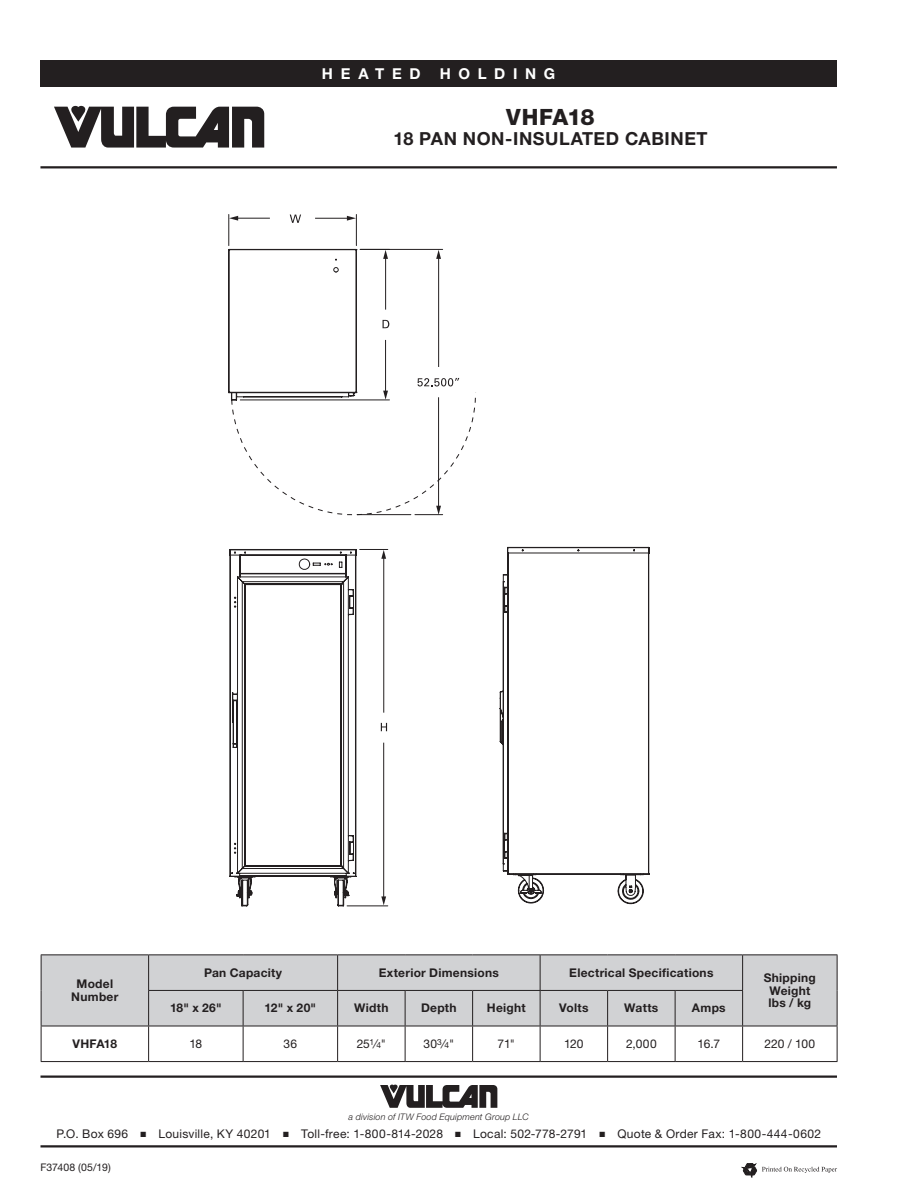
<style>
.page{position:relative;width:918px;height:1188px;background:#fff}
.page>*{position:absolute;margin:0;border:0;box-sizing:border-box;transform-origin:0 0}
.t1{font:800 22.5px "Helvetica Neue LT Std";letter-spacing:-.015em;color:#231f20}
.t2{font:700 18px "Helvetica Neue LT Std";letter-spacing:.03em;color:#231f20}
.t3{font:700 15px "Helvetica Neue LT Std";letter-spacing:.51em;color:#fff}
.t4{font:12px "Helvetica Neue LT Std";letter-spacing:.02em;color:#231f20}
.t5{font:700 12px/12.8px "Helvetica Neue LT Std";letter-spacing:.025em;color:#231f20;text-align:center}
.t6{font:10.5px "Helvetica Neue LT Std";letter-spacing:.005em;color:#231f20}
.t7{font:italic 300 9px "Helvetica Neue LT Std";letter-spacing:.02em;color:#231f20}
.s1{font-size:8.4px}
</style>
<div class="page">
<hr style="left:40px;top:1076px;width:797px;height:2px;background:#231f20">
<svg style="left:380px;top:1085px;width:117px;height:23px"></svg>
<hr style="left:40px;top:1145px;width:797px;height:3px;background:#231f20">
<div style="left:40px;top:60px;width:797px;height:27px;background:#231f20"></div>
<svg style="left:54px;top:106px;width:210px;height:42px"></svg>
<hr style="left:40px;top:166px;width:797px;height:2px;background:#231f20">
<svg style="left:742px;top:1163px;width:95px;height:15px"></svg>
<div style="left:42px;top:955px;width:795px;height:71px;background:#d1d2d4"></div>
<hr style="left:41px;top:954px;width:108px;height:1px;background:#231f20">
<hr style="left:41px;top:955px;width:1px;height:35px;background:#231f20">
<hr style="left:149px;top:954px;width:94px;height:1px;background:#231f20">
<hr style="left:243px;top:954px;width:95px;height:1px;background:#231f20">
<hr style="left:41px;top:990px;width:1px;height:36px;background:#231f20">
<hr style="left:148px;top:990px;width:95px;height:1px;background:#231f20">
<hr style="left:243px;top:990px;width:95px;height:1px;background:#231f20">
<hr style="left:148px;top:955px;width:1px;height:35px;background:#231f20">
<hr style="left:338px;top:954px;width:67px;height:1px;background:#231f20">
<hr style="left:337px;top:955px;width:1px;height:35px;background:#231f20">
<hr style="left:405px;top:954px;width:68px;height:1px;background:#231f20">
<hr style="left:473px;top:954px;width:67px;height:1px;background:#231f20">
<hr style="left:540px;top:954px;width:68px;height:1px;background:#231f20">
<hr style="left:540px;top:955px;width:1px;height:35px;background:#231f20">
<hr style="left:608px;top:954px;width:67px;height:1px;background:#231f20">
<hr style="left:675px;top:954px;width:68px;height:1px;background:#231f20">
<hr style="left:743px;top:954px;width:94px;height:1px;background:#231f20">
<hr style="left:742px;top:955px;width:1px;height:35px;background:#231f20">
<hr style="left:837px;top:955px;width:1px;height:35px;background:#231f20">
<hr style="left:837px;top:990px;width:1px;height:36px;background:#231f20">
<hr style="left:148px;top:991px;width:1px;height:35px;background:#231f20">
<hr style="left:243px;top:991px;width:1px;height:35px;background:#231f20">
<hr style="left:338px;top:990px;width:67px;height:1px;background:#231f20">
<hr style="left:337px;top:991px;width:1px;height:35px;background:#231f20">
<hr style="left:405px;top:990px;width:68px;height:1px;background:#231f20">
<hr style="left:405px;top:991px;width:1px;height:35px;background:#231f20">
<hr style="left:473px;top:990px;width:67px;height:1px;background:#231f20">
<hr style="left:472px;top:991px;width:1px;height:35px;background:#231f20">
<hr style="left:540px;top:990px;width:68px;height:1px;background:#231f20">
<hr style="left:540px;top:991px;width:1px;height:35px;background:#231f20">
<hr style="left:608px;top:990px;width:67px;height:1px;background:#231f20">
<hr style="left:607px;top:991px;width:1px;height:35px;background:#231f20">
<hr style="left:675px;top:990px;width:68px;height:1px;background:#231f20">
<hr style="left:675px;top:991px;width:1px;height:35px;background:#231f20">
<hr style="left:742px;top:991px;width:1px;height:35px;background:#231f20">
<hr style="left:41px;top:1026px;width:108px;height:1px;background:#231f20">
<hr style="left:41px;top:1026px;width:1px;height:35px;background:#231f20">
<hr style="left:149px;top:1026px;width:94px;height:1px;background:#231f20">
<hr style="left:148px;top:1026px;width:1px;height:35px;background:#231f20">
<hr style="left:243px;top:1026px;width:95px;height:1px;background:#231f20">
<hr style="left:243px;top:1026px;width:1px;height:35px;background:#231f20">
<hr style="left:338px;top:1026px;width:67px;height:1px;background:#231f20">
<hr style="left:337px;top:1026px;width:1px;height:35px;background:#231f20">
<hr style="left:405px;top:1026px;width:68px;height:1px;background:#231f20">
<hr style="left:405px;top:1026px;width:1px;height:35px;background:#231f20">
<hr style="left:473px;top:1026px;width:67px;height:1px;background:#231f20">
<hr style="left:472px;top:1026px;width:1px;height:35px;background:#231f20">
<hr style="left:540px;top:1026px;width:68px;height:1px;background:#231f20">
<hr style="left:540px;top:1026px;width:1px;height:35px;background:#231f20">
<hr style="left:608px;top:1026px;width:67px;height:1px;background:#231f20">
<hr style="left:607px;top:1026px;width:1px;height:35px;background:#231f20">
<hr style="left:675px;top:1026px;width:68px;height:1px;background:#231f20">
<hr style="left:675px;top:1026px;width:1px;height:35px;background:#231f20">
<hr style="left:743px;top:1026px;width:94px;height:1px;background:#231f20">
<hr style="left:742px;top:1026px;width:1px;height:35px;background:#231f20">
<hr style="left:837px;top:1026px;width:1px;height:35px;background:#231f20">
<hr style="left:41px;top:1061px;width:108px;height:1px;background:#231f20">
<hr style="left:149px;top:1061px;width:94px;height:1px;background:#231f20">
<hr style="left:243px;top:1061px;width:95px;height:1px;background:#231f20">
<hr style="left:338px;top:1061px;width:67px;height:1px;background:#231f20">
<hr style="left:405px;top:1061px;width:68px;height:1px;background:#231f20">
<hr style="left:473px;top:1061px;width:67px;height:1px;background:#231f20">
<hr style="left:540px;top:1061px;width:68px;height:1px;background:#231f20">
<hr style="left:608px;top:1061px;width:67px;height:1px;background:#231f20">
<hr style="left:675px;top:1061px;width:68px;height:1px;background:#231f20">
<hr style="left:743px;top:1061px;width:94px;height:1px;background:#231f20">
<svg style="left:229px;top:547px;width:421px;height:359px"></svg>
<svg style="left:228px;top:214px;width:215px;height:180px"></svg>
<svg style="left:383px;top:320px;width:6px;height:8px"></svg>
<svg style="left:290px;top:215px;width:11px;height:8px"></svg>
<svg style="left:381px;top:723px;width:6px;height:8px"></svg>
<hr style="left:383px;top:557px;width:1px;height:156px;background:#231f20">
<svg style="left:381px;top:550px;width:5px;height:9px"></svg>
<hr style="left:383px;top:743px;width:1px;height:155px;background:#231f20">
<svg style="left:381px;top:896px;width:5px;height:9px"></svg>
<hr style="left:385px;top:257px;width:1px;height:53px;background:#231f20">
<svg style="left:383px;top:250px;width:5px;height:9px"></svg>
<hr style="left:385px;top:340px;width:1px;height:52px;background:#231f20">
<hr style="left:237px;top:218px;width:33px;height:1px;background:#231f20">
<svg style="left:229px;top:216px;width:9px;height:5px"></svg>
<hr style="left:315px;top:218px;width:34px;height:1px;background:#231f20">
<svg style="left:347px;top:216px;width:9px;height:5px"></svg>
<hr style="left:438px;top:257px;width:1px;height:110px;background:#231f20">
<svg style="left:436px;top:250px;width:5px;height:9px"></svg>
<svg style="left:231px;top:378px;width:245px;height:138px"></svg>
<p class="t3" style="left:322px;top:64px;width:100px">HEATED</p>
<p class="t3" style="left:440px;top:64px;width:117px">HOLDING</p>
<h1 class="t1" style="left:506px;top:104px;width:90px">VHFA18</h1>
<h2 class="t2" style="left:394px;top:127px;width:316px">18 PAN NON-INSULATED CABINET</h2>
<p class="t5" style="left:71px;top:977px;width:49px">Model<br>Number</p>
<p class="t5" style="left:204px;top:966px;width:80px">Pan Capacity</p>
<p class="t5" style="left:379px;top:966px;width:122px">Exterior Dimensions</p>
<p class="t5" style="left:569px;top:966px;width:146px">Electrical Specifications</p>
<p class="t5" style="left:764px;top:971px;width:54px">Shipping<br>Weight lbs / kg</p>
<p class="t5" style="left:170px;top:1002px;width:53px">18" x 26"</p>
<p class="t5" style="left:265px;top:1002px;width:53px">12" x 20"</p>
<p class="t5" style="left:354px;top:1002px;width:36px">Width</p>
<p class="t5" style="left:421px;top:1002px;width:37px">Depth</p>
<p class="t5" style="left:487px;top:1002px;width:40px">Height</p>
<p class="t5" style="left:559px;top:1002px;width:31px">Volts</p>
<p class="t5" style="left:624px;top:1002px;width:36px">Watts</p>
<p class="t5" style="left:692px;top:1002px;width:35px">Amps</p>
<p class="t5" style="left:73px;top:1037px;width:46px">VHFA18</p>
<p class="t4" style="left:189px;top:1037px;width:14px">18</p>
<p class="t4" style="left:284px;top:1037px;width:15px">36</p>
<p class="t4" style="left:357px;top:1037px;width:31px">25<sup>1</sup>⁄<span class="s1">4</span>"</p>
<p class="t4" style="left:424px;top:1037px;width:32px">30<sup>3</sup>⁄<span class="s1">4</span>"</p>
<p class="t4" style="left:498px;top:1037px;width:19px">71"</p>
<p class="t4" style="left:564px;top:1037px;width:21px">120</p>
<p class="t4" style="left:626px;top:1037px;width:32px">2,000</p>
<p class="t4" style="left:698px;top:1037px;width:24px">16.7</p>
<p class="t4" style="left:765px;top:1037px;width:52px">220 / 100</p>
<p class="t7" style="left:349px;top:1111px;width:182px">a division of ITW Food Equipment Group LLC</p>
<p class="t4" style="left:56px;top:1127px;width:766px">P.O. Box 696 ■ Louisville, KY 40201 ■ Toll-free: 1-800-814-2028 ■ Local: 502-778-2791 ■ Quote &amp; Order Fax: 1-800-444-0602</p>
<p class="t6" style="left:40px;top:1161px;width:72px">F37408 (05/19)</p>
</div>
